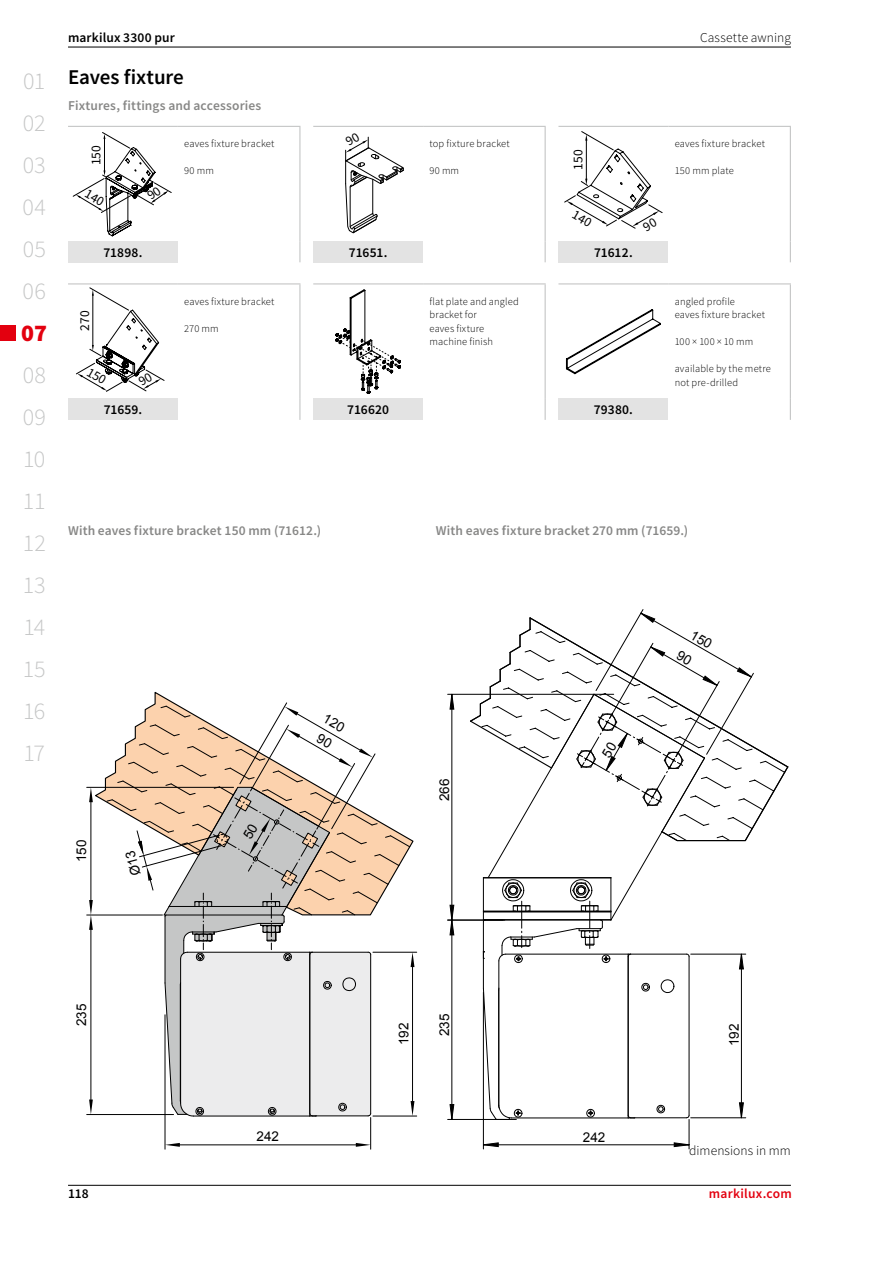
<style>
.page{position:relative;width:893px;height:1263px;background:#fff}
.page>*{position:absolute;margin:0;border:0;box-sizing:border-box;transform-origin:0 0}
.t1{font:300 24px/42px "Source Sans Pro";color:#c5c6c6;text-align:justify}
.t2{font:900 24px "Source Sans Pro";color:#e3000f}
.t3{font:600 21px "Source Sans Pro";letter-spacing:-.005em;color:#000}
.t4{font:600 13.5px "Source Sans Pro";letter-spacing:.01em;color:#878786}
.t5{font:600 13.5px "Source Sans Pro";letter-spacing:.01em;color:#000}
.t6{font:13.5px/20.5px "Arial";color:#000;text-align:center}
.t7{font:300 13.5px "Source Sans Pro";letter-spacing:.005em;color:#000}
.t8{font:600 13.5px "Source Sans Pro";letter-spacing:.02em;color:#e3000f}
.t9{font:13.5px "Source Sans Pro";color:#000}
.t10{font:300 10.5px/13.5px "Source Sans Pro";letter-spacing:.015em;color:#000}
</style>
<div class="page">
<div style="left:0;top:325px;width:16px;height:16px;background:#e3000f"></div>
<hr style="left:68px;top:1185px;width:723px;height:1px;background:#000">
<hr style="left:68px;top:47px;width:723px;height:1px;background:#000">
<hr style="left:165px;top:1015px;width:1px;height:134px;background:#000">
<hr style="left:87px;top:1114px;width:87px;height:1px;background:#000">
<hr style="left:87px;top:915px;width:75px;height:1px;background:#000">
<hr style="left:87px;top:787px;width:147px;height:1px;background:#000">
<hr style="left:178px;top:1144px;width:179px;height:1px;background:#000">
<hr style="left:370px;top:1117px;width:1px;height:32px;background:#000">
<hr style="left:91px;top:927px;width:1px;height:176px;background:#000">
<hr style="left:373px;top:1116px;width:44px;height:1px;background:#000">
<hr style="left:373px;top:952px;width:44px;height:1px;background:#000">
<hr style="left:91px;top:798px;width:1px;height:107px;background:#000">
<svg style="left:165px;top:1143px;width:15px;height:4px"></svg>
<svg style="left:356px;top:1143px;width:15px;height:4px"></svg>
<svg style="left:89px;top:1099px;width:4px;height:15px"></svg>
<svg style="left:89px;top:900px;width:4px;height:30px"></svg>
<svg style="left:89px;top:787px;width:4px;height:15px"></svg>
<hr style="left:448px;top:694px;width:166px;height:1px;background:#000">
<hr style="left:483px;top:992px;width:1px;height:157px;background:#000">
<hr style="left:689px;top:1119px;width:1px;height:30px;background:#000">
<hr style="left:448px;top:920px;width:57px;height:1px;background:#000">
<hr style="left:448px;top:1119px;width:68px;height:1px;background:#000">
<svg style="left:483px;top:1142px;width:207px;height:5px"></svg>
<svg style="left:449px;top:694px;width:5px;height:426px"></svg>
<div style="left:313px;top:399px;width:110px;height:21px;background:#e3e3e3"></div>
<hr style="left:313px;top:283px;width:110px;height:1px;background:#c5c6c6">
<hr style="left:423px;top:283px;width:123px;height:1px;background:#c5c6c6">
<hr style="left:545px;top:284px;width:1px;height:115px;background:#c5c6c6">
<svg style="left:545px;top:399px;width:1px;height:21px"></svg>
<svg style="left:335px;top:289px;width:66px;height:105px"></svg>
<div style="left:68px;top:241px;width:110px;height:21px;background:#e3e3e3"></div>
<hr style="left:68px;top:126px;width:110px;height:1px;background:#c5c6c6">
<hr style="left:178px;top:126px;width:122px;height:1px;background:#c5c6c6">
<hr style="left:299px;top:127px;width:1px;height:114px;background:#c5c6c6">
<svg style="left:299px;top:241px;width:1px;height:21px"></svg>
<div style="left:558px;top:399px;width:110px;height:21px;background:#e3e3e3"></div>
<hr style="left:558px;top:283px;width:110px;height:1px;background:#c5c6c6">
<hr style="left:668px;top:283px;width:123px;height:1px;background:#c5c6c6">
<hr style="left:790px;top:284px;width:1px;height:115px;background:#c5c6c6">
<svg style="left:790px;top:399px;width:1px;height:21px"></svg>
<svg style="left:566px;top:309px;width:95px;height:66px"></svg>
<div style="left:558px;top:241px;width:110px;height:21px;background:#e3e3e3"></div>
<hr style="left:558px;top:126px;width:110px;height:1px;background:#c5c6c6">
<hr style="left:668px;top:126px;width:123px;height:1px;background:#c5c6c6">
<hr style="left:790px;top:127px;width:1px;height:114px;background:#c5c6c6">
<svg style="left:790px;top:241px;width:1px;height:21px"></svg>
<div style="left:68px;top:399px;width:110px;height:21px;background:#e3e3e3"></div>
<hr style="left:68px;top:283px;width:110px;height:1px;background:#c5c6c6">
<hr style="left:178px;top:283px;width:122px;height:1px;background:#c5c6c6">
<hr style="left:299px;top:284px;width:1px;height:115px;background:#c5c6c6">
<svg style="left:299px;top:399px;width:1px;height:21px"></svg>
<div style="left:313px;top:241px;width:110px;height:21px;background:#e3e3e3"></div>
<hr style="left:313px;top:126px;width:110px;height:1px;background:#c5c6c6">
<hr style="left:423px;top:126px;width:123px;height:1px;background:#c5c6c6">
<hr style="left:545px;top:127px;width:1px;height:114px;background:#c5c6c6">
<svg style="left:545px;top:241px;width:1px;height:21px"></svg>
<svg style="left:106px;top:702px;width:308px;height:415px"></svg>
<svg style="left:469px;top:609px;width:320px;height:511px"></svg>
<svg style="left:72px;top:132px;width:100px;height:105px"></svg>
<svg style="left:564px;top:131px;width:99px;height:98px"></svg>
<svg style="left:76px;top:287px;width:89px;height:105px"></svg>
<svg style="left:345px;top:136px;width:59px;height:98px"></svg>
<h1 class="t1" style="left:23px;top:60px;width:25px">01<br>02<br>03<br>04<br>05<br>06</h1>
<h1 class="t2" style="left:21px;top:316px;width:27px">07</h1>
<h1 class="t1" style="left:23px;top:354px;width:25px">08<br>09<br>10<br>11<br>12<br>13<br>14<br>15<br>16<br>17</h1>
<p class="t5" style="left:68px;top:28px;width:108px">markilux 3300 pur</p>
<p class="t7" style="left:700px;top:29px;width:92px">Cassette awning</p>
<h2 class="t3" style="left:68px;top:63px;width:117px">Eaves fixture</h2>
<p class="t4" style="left:68px;top:97px;width:195px">Fixtures, fittings and accessories</p>
<p class="t9" style="left:87px;top:165px;width:22px;rotate:-90deg">150</p>
<p class="t10" style="left:184px;top:137px;width:92px">eaves fixture bracket</p>
<p class="t10" style="left:184px;top:164px;width:31px">90 mm</p>
<p class="t10" style="left:429px;top:137px;width:82px">top fixture bracket</p>
<p class="t10" style="left:429px;top:164px;width:31px">90 mm</p>
<p class="t9" style="left:570px;top:170px;width:22px;rotate:-90deg">150</p>
<p class="t10" style="left:675px;top:137px;width:92px">eaves fixture bracket</p>
<p class="t10" style="left:675px;top:164px;width:61px">150 mm plate</p>
<p class="t5" style="left:103px;top:244px;width:40px">71898.</p>
<p class="t5" style="left:349px;top:244px;width:40px">71651.</p>
<p class="t5" style="left:594px;top:244px;width:40px">71612.</p>
<p class="t9" style="left:76px;top:331px;width:23px;rotate:-90deg">270</p>
<p class="t10" style="left:184px;top:294px;width:92px">eaves fixture bracket</p>
<p class="t10" style="left:184px;top:321px;width:36px">270 mm</p>
<p class="t10" style="left:429px;top:294px;width:91px">flat plate and angled bracket for<br>eaves fixture machine finish</p>
<p class="t10" style="left:675px;top:294px;width:92px">angled profile<br>eaves fixture bracket</p>
<p class="t10" style="left:675px;top:335px;width:80px">100 × 100 × 10 mm</p>
<p class="t10" style="left:675px;top:362px;width:98px">available by the metre not pre-drilled</p>
<p class="t5" style="left:104px;top:401px;width:40px">71659.</p>
<p class="t5" style="left:347px;top:401px;width:43px">716620</p>
<p class="t5" style="left:594px;top:401px;width:40px">79380.</p>
<p class="t4" style="left:68px;top:522px;width:255px">With eaves fixture bracket 150 mm (71612.)</p>
<p class="t4" style="left:436px;top:522px;width:254px">With eaves fixture bracket 270 mm (71659.)</p>
<p class="t6" style="left:71px;top:862px;width:24px;rotate:-90deg">150</p>
<p class="t6" style="left:329px;top:708px;width:24px;rotate:30deg">120<br>90</p>
<p class="t6" style="left:434px;top:801px;width:24px;rotate:-90deg">266</p>
<p class="t6" style="left:71px;top:1026px;width:24px;rotate:-90deg">235</p>
<p class="t6" style="left:434px;top:1036px;width:24px;rotate:-90deg">235</p>
<p class="t6" style="left:394px;top:1045px;width:24px;rotate:-90deg">192</p>
<p class="t6" style="left:257px;top:1126px;width:24px">242</p>
<p class="t6" style="left:583px;top:1127px;width:24px">242</p>
<p class="t6" style="left:724px;top:1046px;width:24px;rotate:-90deg">192</p>
<p class="t7" style="left:689px;top:1142px;width:103px">dimensions in mm</p>
<p class="t5" style="left:68px;top:1185px;width:22px">118</p>
<p class="t8" style="left:709px;top:1185px;width:85px">markilux.com</p>
</div>
